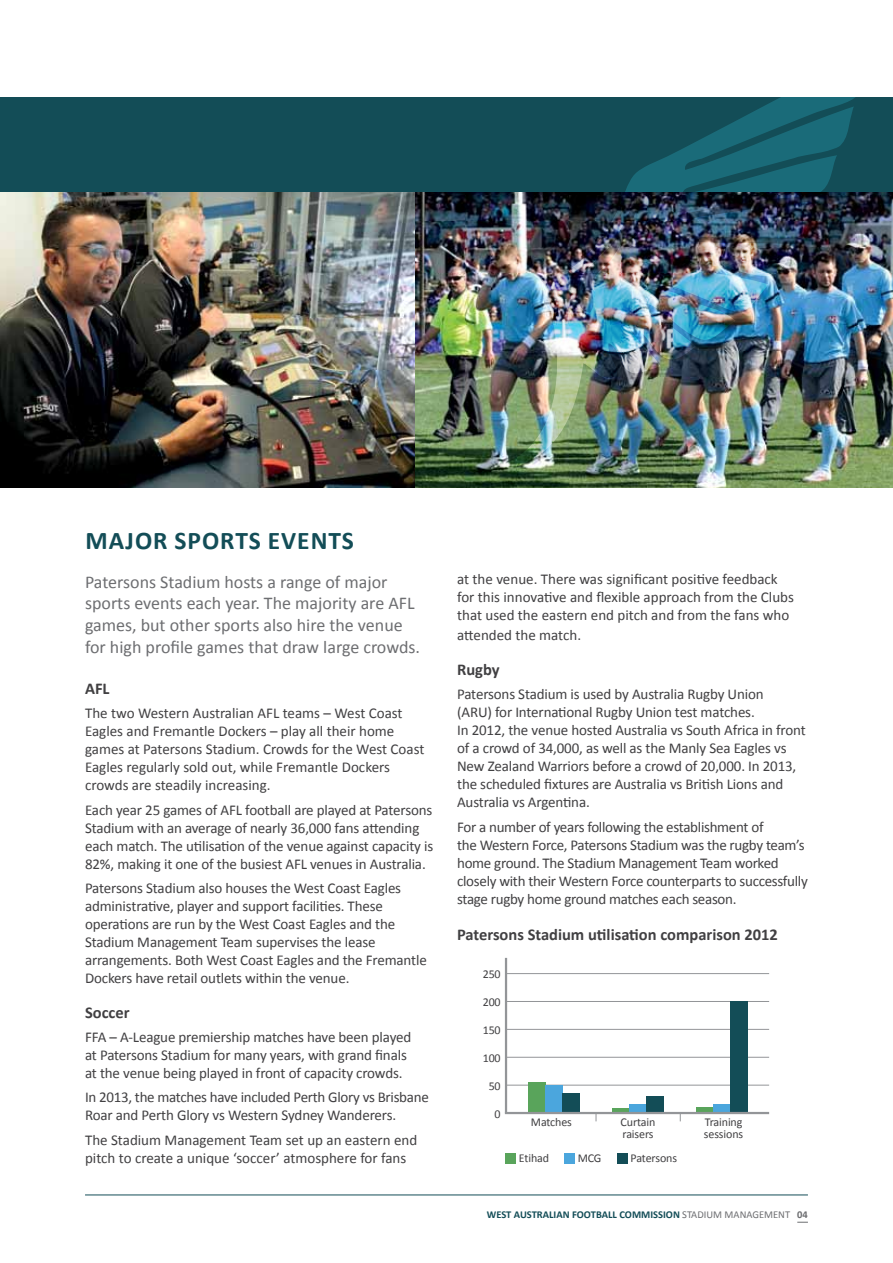
<style>
.page{position:relative;width:893px;height:1263px;background:#fff}
.page>*{position:absolute;margin:0;border:0;box-sizing:border-box;transform-origin:0 0}
.t1{font:700 25.5px "Calibri";color:#134d57}
.t2{font:18px/21.6px "Calibri";color:#6d6e71}
.t3{font:700 16.5px "Calibri";color:#414042}
.t4{font:15px/18px "Calibri";letter-spacing:-.01em;color:#414042}
.t5{font:12px/12px "Calibri";letter-spacing:-.01em;color:#414042}
.t6{font:700 10.5px "Calibri";color:#134d57}
.s1{font-weight:400;color:#6d6e71}
.s2{color:#6d6e71}
</style>
<div class="page">
<div style="left:0;top:97px;width:893px;height:95px;background:#134d57"></div>
<hr style="left:85px;top:1194px;width:723px;height:1px;background:#134d57">
<img style="left:0;top:192px;width:893px;height:296px">
<img style="left:500px;top:97px;width:371px;height:371px">
<hr style="left:506px;top:973px;width:263px;height:1px;background:#939598">
<hr style="left:506px;top:1029px;width:263px;height:1px;background:#939598">
<hr style="left:506px;top:1085px;width:263px;height:1px;background:#939598">
<hr style="left:506px;top:1001px;width:263px;height:1px;background:#939598">
<hr style="left:506px;top:1057px;width:263px;height:1px;background:#939598">
<hr style="left:505px;top:958px;width:2px;height:155px;background:#939598">
<div style="left:528px;top:1082px;width:17px;height:30px;background:#59a45b"></div>
<div style="left:545px;top:1085px;width:17px;height:27px;background:#4ba6dd"></div>
<div style="left:562px;top:1094px;width:17px;height:18px;background:#134d57"></div>
<hr style="left:613px;top:1109px;width:17px;height:3px;background:#59a45b">
<div style="left:630px;top:1104px;width:17px;height:8px;background:#4ba6dd"></div>
<div style="left:647px;top:1096px;width:17px;height:16px;background:#134d57"></div>
<div style="left:697px;top:1107px;width:17px;height:5px;background:#59a45b"></div>
<div style="left:714px;top:1104px;width:17px;height:8px;background:#4ba6dd"></div>
<div style="left:731px;top:1001px;width:17px;height:111px;background:#134d57"></div>
<hr style="left:505px;top:1112px;width:264px;height:2px;background:#939598">
<div style="left:505px;top:1153px;width:11px;height:11px;background:#59a45b"></div>
<div style="left:564px;top:1153px;width:11px;height:11px;background:#4ba6dd"></div>
<div style="left:617px;top:1153px;width:11px;height:11px;background:#134d57"></div>
<h1 class="t1" style="left:86px;top:524px;width:105px">Major sports</h1>
<h1 class="t1" style="left:268px;top:524px;width:15px">events</h1>
<p class="t2" style="left:85px;top:571px;width:337px">Patersons Stadium hosts a range of major sports events each year. The majority are AFL games, but other sports also hire the venue for high profile games that draw large crowds.</p>
<p class="t3" style="left:85px;top:678px;width:26px">AFL</p>
<p class="t4" style="left:85px;top:704px;width:341px">The two Western Australian AFL teams – West Coast Eagles and Fremantle Dockers – play all their home games at Patersons Stadium. Crowds for the West Coast Eagles regularly sold out, while Fremantle Dockers crowds are steadily increasing.</p>
<p class="t4" style="left:85px;top:800px;width:350px">Each year 25 games of AFL football are played at Patersons Stadium with an average of nearly 36,000 fans attending each match. The utilisation of the venue against capacity is 82%, making it one of the busiest AFL venues in Australia.</p>
<p class="t4" style="left:85px;top:879px;width:343px">Patersons Stadium also houses the West Coast Eagles administrative, player and support facilities. These operations are run by the West Coast Eagles and the Stadium Management Team supervises the lease arrangements. Both West Coast Eagles and the Fremantle Dockers have retail outlets within the venue.</p>
<p class="t3" style="left:85px;top:1001px;width:46px">Soccer</p>
<p class="t4" style="left:85px;top:1028px;width:328px">FFA – A-League premiership matches have been played at Patersons Stadium for many years, with grand finals at the venue being played in front of capacity crowds.</p>
<p class="t4" style="left:85px;top:1088px;width:345px">In 2013, the matches have included Perth Glory vs Brisbane<br>Roar and Perth Glory vs Western Sydney Wanderers.</p>
<p class="t4" style="left:85px;top:1131px;width:334px">The Stadium Management Team set up an eastern end pitch to create a unique ‘soccer’ atmosphere for fans</p>
<p class="t4" style="left:457px;top:570px;width:338px">at the venue. There was significant positive feedback for this innovative and flexible approach from the Clubs that used the eastern end pitch and from the fans who</p>
<p class="t4" style="left:457px;top:626px;width:126px">attended the match.</p>
<p class="t3" style="left:457px;top:659px;width:44px">Rugby</p>
<p class="t4" style="left:457px;top:685px;width:350px">Patersons Stadium is used by Australia Rugby Union<br>(ARU) for International Rugby Union test matches.<br>In 2012, the venue hosted Australia vs South Africa in front of a crowd of 34,000, as well as the Manly Sea Eagles vs New Zealand Warriors before a crowd of 20,000. In 2013, the scheduled fixtures are Australia vs British Lions and Australia vs Argentina.</p>
<p class="t4" style="left:457px;top:818px;width:352px">For a number of years following the establishment of<br>the Western Force, Patersons Stadium was the rugby team’s home ground. The Stadium Management Team worked closely with their Western Force counterparts to successfully stage rugby home ground matches each season.</p>
<p class="t3" style="left:457px;top:924px;width:322px">Patersons Stadium utilisation comparison 2012</p>
<p class="t5" style="left:483px;top:968px;width:20px">250</p>
<p class="t5" style="left:483px;top:996px;width:20px">200</p>
<p class="t5" style="left:483px;top:1024px;width:20px">150</p>
<p class="t5" style="left:483px;top:1052px;width:20px">100</p>
<p class="t5" style="left:489px;top:1080px;width:14px">50</p>
<p class="t5" style="left:495px;top:1108px;width:8px">0</p>
<p class="t5" style="left:531px;top:1116px;width:43px">Matches</p>
<p class="t5" style="left:704px;top:1116px;width:41px">Training sessions</p>
<p class="t5" style="left:621px;top:1116px;width:36px">Curtain raisers</p>
<p class="t5" style="left:519px;top:1152px;width:32px">Etihad</p>
<p class="t5" style="left:578px;top:1152px;width:25px">MCG</p>
<p class="t5" style="left:631px;top:1152px;width:48px">Patersons</p>
<p class="t6" style="left:487px;top:1207px;width:323px">WEST AUSTRALIAN FOOTBALL COMMISSION <span class="s1">STADIUM MANAGEMENT</span> <span class="s2">04</span></p>
</div>
